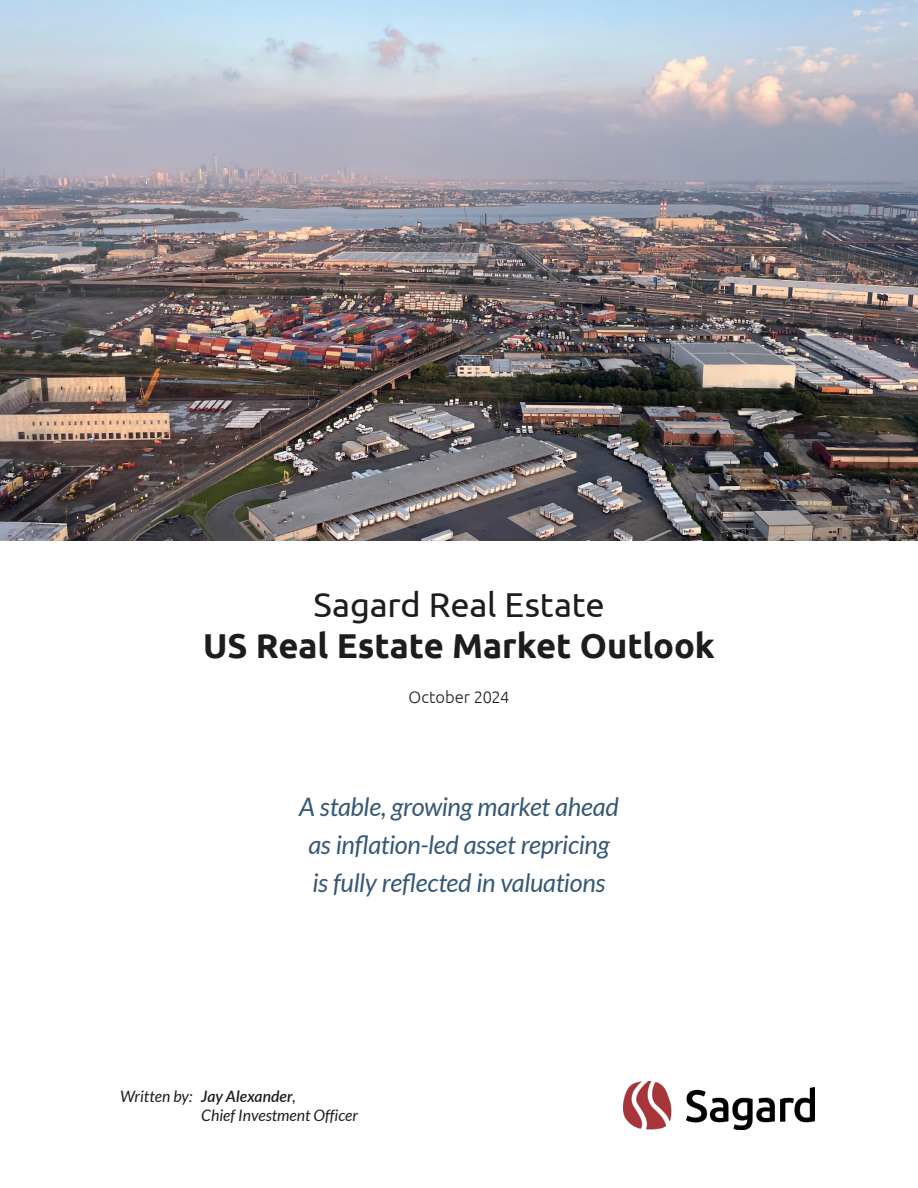
<style>
.page{position:relative;width:918px;height:1188px;background:#fff}
.page>*{position:absolute;margin:0;border:0;box-sizing:border-box;transform-origin:0 0}
.t1{font:700 34.5px "Ubuntu";color:#1d1d1b}
.t2{font:34.5px "Ubuntu";letter-spacing:-.005em;color:#1d1d1b}
.t3{font:italic 25.5px/37.5px "Lato";letter-spacing:-.015em;color:#365877;text-align:center}
.t4{font:300 16.5px "Ubuntu";letter-spacing:-.005em;color:#1d1d1b}
.t5{font:italic 15.75px/18.9px "Lato";color:#1d1d1b}
.s1{font-weight:600}
</style>
<div class="page">
<img style="left:0;top:0;width:918px;height:540px">
<img style="left:624px;top:1082px;width:191px;height:47px">
<h1 class="t2" style="left:313px;top:583px;width:293px">Sagard Real Estate</h1>
<h1 class="t1" style="left:203px;top:625px;width:513px">US Real Estate Market Outlook</h1>
<p class="t4" style="left:409px;top:687px;width:102px">October 2024</p>
<p class="t3" style="left:299px;top:789px;width:321px">A stable, growing market ahead as inflation-led asset repricing is fully reflected in valuations</p>
<p class="t5" style="left:201px;top:1087px;width:158px;text-indent:-81px">Written by: <span class="s1">Jay Alexander</span>,<br>Chief Investment Officer</p>
</div>
